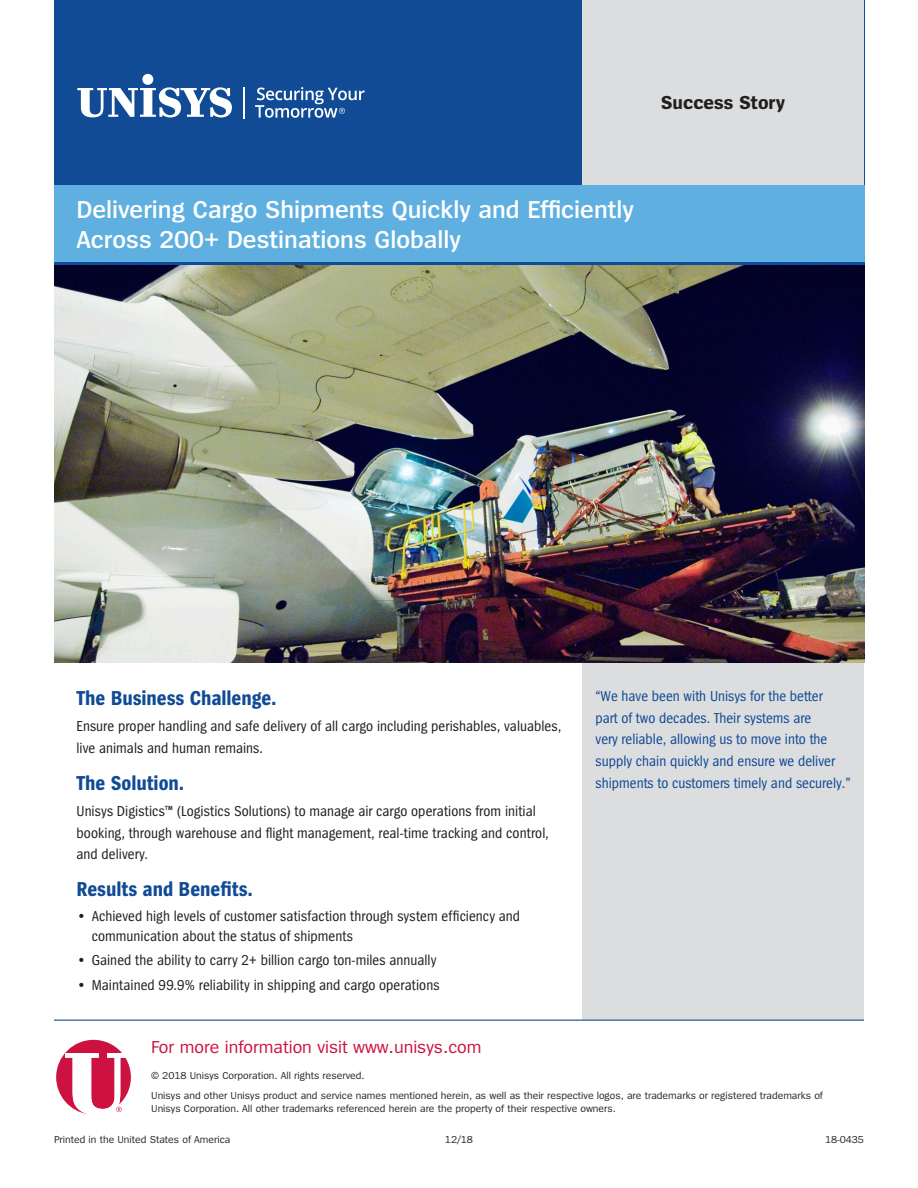
<style>
.page{position:relative;width:918px;height:1188px;background:#fff}
.page>*{position:absolute;margin:0;border:0;box-sizing:border-box;transform-origin:0 0}
.Main_Heading{font:600 25.5px/30px "Spiegel";color:#fff}
.Heading{font:700 21px "Spiegel Cd";letter-spacing:-.005em;color:#114a95}
.Body_Copy{font:700 19.5px "Spiegel";color:#231f20}
.End_Weblink{font:18px "Spiegel";color:#cd1141}
.Body_Copy-2{font:15px/21.8px "Spiegel Cd";letter-spacing:.005em;color:#231f20}
.Side_Text{font:15px/21.8px "Spiegel Cd";color:#114a95}
.End_Legal{font:10.5px/13.5px "Spiegel";color:#222628}
.End_Job_Code{font:10.5px "Spiegel";color:#222628}
.s1{color:#124b96}
</style>
<div class="page">
<div style="left:54px;top:0;width:810px;height:204px;background:#114a95"></div>
<div style="left:582px;top:0;width:282px;height:1020px;background:#dcdddf"></div>
<div style="left:54px;top:185px;width:810px;height:77px;background:#5fafe1"></div>
<hr style="left:54px;top:262px;width:810px;height:3px;background:#114a95">
<img style="left:54px;top:265px;width:810px;height:397px">
<svg style="left:77px;top:87px;width:155px;height:30px"></svg>
<div style="left:142px;top:74px;width:11px;height:11px;background:#fff;border-radius:50%"></div>
<hr style="left:243px;top:88px;width:2px;height:31px;background:#fff">
<svg style="left:255px;top:87px;width:110px;height:31px"></svg>
<hr style="left:54px;top:1020px;width:810px;height:1px;background:#114a95">
<svg style="left:56px;top:1040px;width:75px;height:74px"></svg>
<p class="Body_Copy" style="left:661px;top:93px;width:126px">Success Story</p>
<p class="Main_Heading" style="left:77px;top:196px;width:559px">Delivering Cargo Shipments Quickly and Efficiently<br>Across 200+ Destinations Globally</p>
<p class="Heading" style="left:77px;top:688px;width:202px">The Business Challenge.</p>
<p class="Body_Copy-2" style="left:77px;top:716px;width:486px">Ensure proper handling and safe delivery of all cargo including perishables, valuables, live animals and human remains.</p>
<p class="Heading" style="left:77px;top:772px;width:109px">The Solution<span class="s1">.</span></p>
<p class="Body_Copy-2" style="left:77px;top:801px;width:474px">Unisys Digistics™ (Logistics Solutions) to manage air cargo operations from initial booking, through warehouse and flight management, real-time tracking and control, and delivery.</p>
<p class="Heading" style="left:77px;top:879px;width:178px">Results and Benefits.</p>
<p class="Body_Copy-2" style="left:92px;top:906px;width:430px;line-height:20.2px;text-indent:-15px">• Achieved high levels of customer satisfaction through system efficiency and communication about the status of shipments</p>
<p class="Body_Copy-2" style="left:77px;top:950px;width:361px">• Gained the ability to carry 2+ billion cargo ton-miles annually</p>
<p class="Body_Copy-2" style="left:77px;top:975px;width:365px">• Maintained 99.9% reliability in shipping and cargo operations</p>
<p class="Side_Text" style="left:595px;top:685px;width:257px">“We have been with Unisys for the better<br>part of two decades. Their systems are<br>very reliable, allowing us to move into the supply chain quickly and ensure we deliver shipments to customers timely and securely.”</p>
<p class="End_Weblink" style="left:151px;top:1038px;width:332px">For more information visit www.unisys.com</p>
<p class="End_Legal" style="left:151px;top:1069px;width:215px">© 2018 Unisys Corporation. All rights reserved.</p>
<p class="End_Legal" style="left:151px;top:1089px;width:673px">Unisys and other Unisys product and service names mentioned herein, as well as their respective logos, are trademarks or registered trademarks of<br>Unisys Corporation. All other trademarks referenced herein are the property of their respective owners.</p>
<p class="End_Job_Code" style="left:54px;top:1134px;width:178px">Printed in the United States of America</p>
<p class="End_Job_Code" style="left:445px;top:1134px;width:30px">12/18</p>
<p class="End_Job_Code" style="left:825px;top:1134px;width:40px">18-0435</p>
</div>
